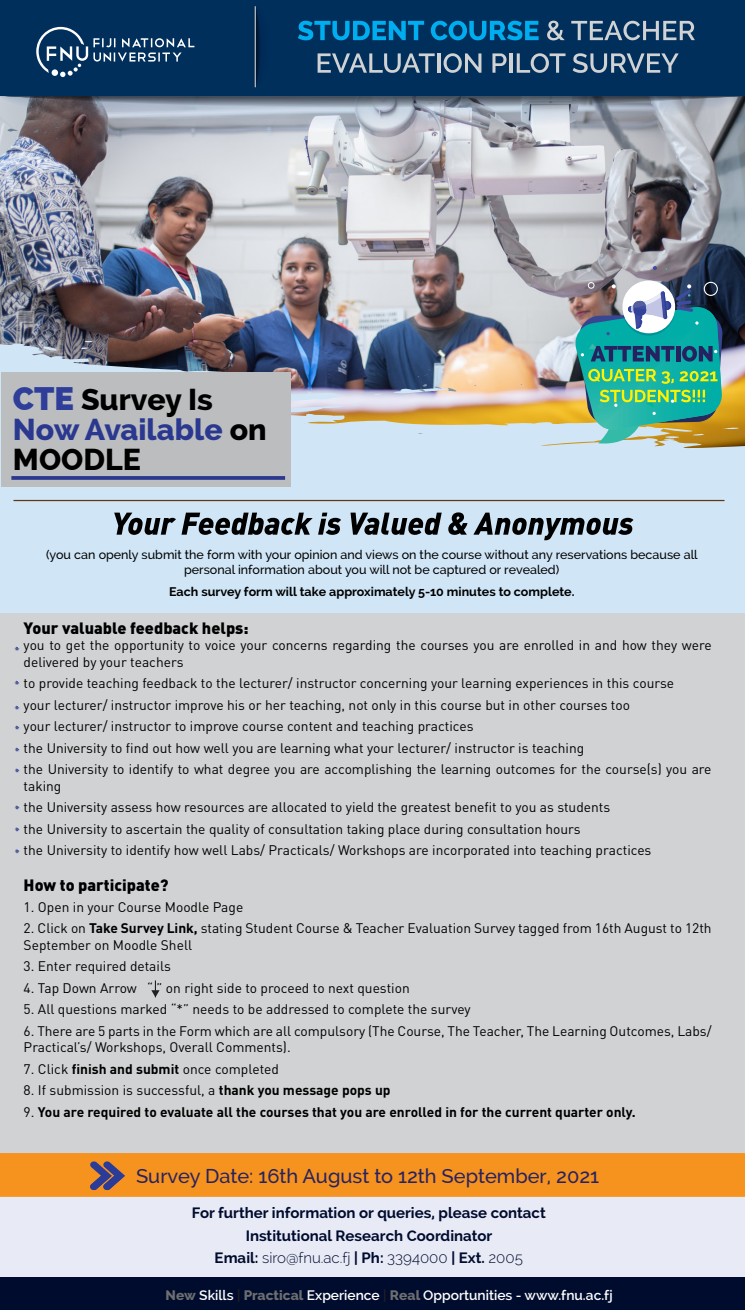
<style>
.page{position:relative;width:745px;height:1310px;background:#fff}
.page>*{position:absolute;margin:0;border:0;box-sizing:border-box;transform-origin:0 0}
.t1{font:800 30.25px/30.2px "Raleway";color:#000}
.t2{font:500 20px "Raleway";color:#262261}
.t3{font:900 16.25px "DIN Pro";color:#000}
.t4{font:700 15px/22.5px "Raleway";color:#000c2e;text-align:center}
.t5{font:13.75px/21.5px "DIN Pro";color:#000}
.t6{font:700 13.75px "DIN Pro";color:#000}
.t7{font:600 13.75px "Raleway";color:#fff}
.t8{font:500 12.5px/15px "Raleway";color:#000;text-align:center}
.t9{font:700 12.5px "Raleway";color:#000}
.s1{font-size:32.5px;color:#2e3e99}
.s2{color:#2b388f}
.s3{font-weight:700}
.s4{font-weight:400}
.s5{font-weight:300}
.s6{font-weight:800;color:#6d6e70}
.s7{color:#231f20}
</style>
<div class="page">
<div style="left:0;top:0;width:744px;height:1153px;background:#d0d2d3"></div>
<div style="left:0;top:324px;width:744px;height:289px;background:#d0e6f7"></div>
<div style="left:0;top:1197px;width:744px;height:80px;background:#e8eaf6"></div>
<div style="left:0;top:1277px;width:744px;height:33px;background:#000c2e"></div>
<img style="left:0;top:95px;width:744px;height:355px">
<svg style="left:424px;top:369px;width:11px;height:9px"></svg>
<svg style="left:416px;top:384px;width:44px;height:8px"></svg>
<svg style="left:0;top:96px;width:744px;height:44px"></svg>
<div style="left:0;top:0;width:744px;height:95px;background:#002f5c"></div>
<svg style="left:36px;top:27px;width:158px;height:50px"></svg>
<svg style="left:298px;top:21px;width:126px;height:19px"></svg>
<svg style="left:430px;top:21px;width:108px;height:19px"></svg>
<svg style="left:547px;top:21px;width:17px;height:19px"></svg>
<svg style="left:571px;top:21px;width:123px;height:19px"></svg>
<svg style="left:317px;top:53px;width:117px;height:20px"></svg>
<hr style="left:437px;top:53px;width:3px;height:20px;background:#d0d2d3">
<svg style="left:443px;top:53px;width:38px;height:20px"></svg>
<svg style="left:492px;top:53px;width:14px;height:20px"></svg>
<hr style="left:509px;top:53px;width:3px;height:20px;background:#d0d2d3">
<svg style="left:516px;top:53px;width:49px;height:20px"></svg>
<svg style="left:572px;top:53px;width:106px;height:20px"></svg>
<svg style="left:256px;top:9px;width:5px;height:76px"></svg>
<hr style="left:254px;top:6px;width:2px;height:81px;background:#bbbdbf">
<svg style="left:114px;top:513px;width:198px;height:22px"></svg>
<svg style="left:318px;top:513px;width:23px;height:22px"></svg>
<svg style="left:350px;top:513px;width:91px;height:22px"></svg>
<svg style="left:448px;top:512px;width:19px;height:23px"></svg>
<svg style="left:473px;top:513px;width:160px;height:27px"></svg>
<div style="left:703px;top:282px;width:14px;height:14px;border:1px solid #fff;border-radius:50%"></div>
<div style="left:587px;top:282px;width:7px;height:6px;border:1px solid #fff;border-radius:50%"></div>
<svg style="left:652px;top:266px;width:4px;height:4px"></svg>
<div style="left:1px;top:372px;width:289px;height:114px;background:#bbbdbf"></div>
<svg style="left:11px;top:476px;width:274px;height:4px"></svg>
<svg style="left:15px;top:827px;width:4px;height:5px"></svg>
<svg style="left:15px;top:849px;width:4px;height:4px"></svg>
<svg style="left:15px;top:805px;width:4px;height:5px"></svg>
<svg style="left:15px;top:768px;width:4px;height:5px"></svg>
<svg style="left:15px;top:747px;width:4px;height:5px"></svg>
<svg style="left:15px;top:725px;width:4px;height:5px"></svg>
<svg style="left:15px;top:680px;width:4px;height:5px"></svg>
<svg style="left:15px;top:705px;width:4px;height:5px"></svg>
<svg style="left:15px;top:646px;width:4px;height:5px"></svg>
<hr style="left:13px;top:500px;width:711px;height:1px;background:#603813">
<svg style="left:151px;top:981px;width:8px;height:16px"></svg>
<div style="left:0;top:1153px;width:744px;height:44px;background:#f6921e"></div>
<img style="left:572px;top:283px;width:150px;height:163px">
<h1 class="t1" style="left:13px;top:384px;width:255px"><span class="s1">CTE</span> Survey Is<br><span class="s2">Now Available</span> on<br>MOODLE</h1>
<p class="t8" style="left:46px;top:548px;width:652px">(you can openly submit the form with your opinion and views on the course without any reservations because all personal information about you will not be captured or revealed)</p>
<p class="t9" style="left:169px;top:584px;width:407px">Each survey form will take approximately 5-10 minutes to complete.</p>
<p class="t3" style="left:24px;top:614px;width:226px">Your valuable feedback helps:</p>
<p class="t5" style="left:24px;top:636px;width:689px;line-height:16.5px">you to get the opportunity to voice your concerns regarding the courses you are enrolled in and how they were delivered by your teachers</p>
<p class="t5" style="left:24px;top:671px;width:689px">to provide teaching feedback to the lecturer/ instructor concerning your learning experiences in this course<br>your lecturer/ instructor improve his or her teaching, not only in this course but in other courses too<br>your lecturer/ instructor to improve course content and teaching practices<br>the University to find out how well you are learning what your lecturer/ instructor is teaching<br>the University to identify to what degree you are accomplishing the learning outcomes for the course(s) you are</p>
<p class="t5" style="left:24px;top:774px;width:629px">taking<br>the University assess how resources are allocated to yield the greatest benefit to you as students<br>the University to ascertain the quality of consultation taking place during consultation hours<br>the University to identify how well Labs/ Practicals/ Workshops are incorporated into teaching practices</p>
<p class="t3" style="left:24px;top:871px;width:146px">How to participate?</p>
<p class="t5" style="left:24px;top:894px;width:221px">1. Open in your Course Moodle Page</p>
<p class="t5" style="left:24px;top:918px;width:689px;line-height:16.5px">2. Click on <span class="s3">Take Survey Link,</span> stating Student Course &amp; Teacher Evaluation Survey tagged from 16th August to 12th<br>September on Moodle Shell</p>
<p class="t5" style="left:24px;top:954px;width:149px">3. Enter required details</p>
<p class="t5" style="left:24px;top:975px;width:387px">4. Tap Down Arrow “ ” on right side to proceed to next question</p>
<p class="t5" style="left:24px;top:997px;width:448px">5. All questions marked “*” needs to be addressed to complete the survey</p>
<p class="t5" style="left:24px;top:1021px;width:689px;line-height:16.5px">6. There are 5 parts in the Form which are all compulsory (The Course, The Teacher, The Learning Outcomes, Labs/<br>Practical’s/ Workshops, Overall Comments).</p>
<p class="t5" style="left:24px;top:1057px;width:257px">7. Click <span class="s3">finish and submit</span> once completed</p>
<p class="t5" style="left:24px;top:1078px;width:368px">8. If submission is successful, a <span class="s3">thank you message pops up</span></p>
<p class="t6" style="left:24px;top:1100px;width:613px"><span class="s4">9.</span> You are required to evaluate all the courses that you are enrolled in for the current quarter only.</p>
<h2 class="t2" style="left:136px;top:1165px;width:464px">Survey Date: 16th August to 12th September, 2021</h2>
<p class="t4" style="left:192px;top:1202px;width:355px">For further information or queries, please contact<br>Institutional Research Coordinator<br>Email: <span class="s5">siro@fnu.ac.fj</span> | Ph: <span class="s5">3394000</span> | Ext. <span class="s5">2005</span></p>
<p class="t7" style="left:165px;top:1287px;width:448px"><span class="s6">New</span> Skills <span class="s7">|</span> <span class="s6">Practical</span> Experience <span class="s7">|</span> <span class="s6">Real</span> Opportunities - www.fnu.ac.fj</p>
</div>
